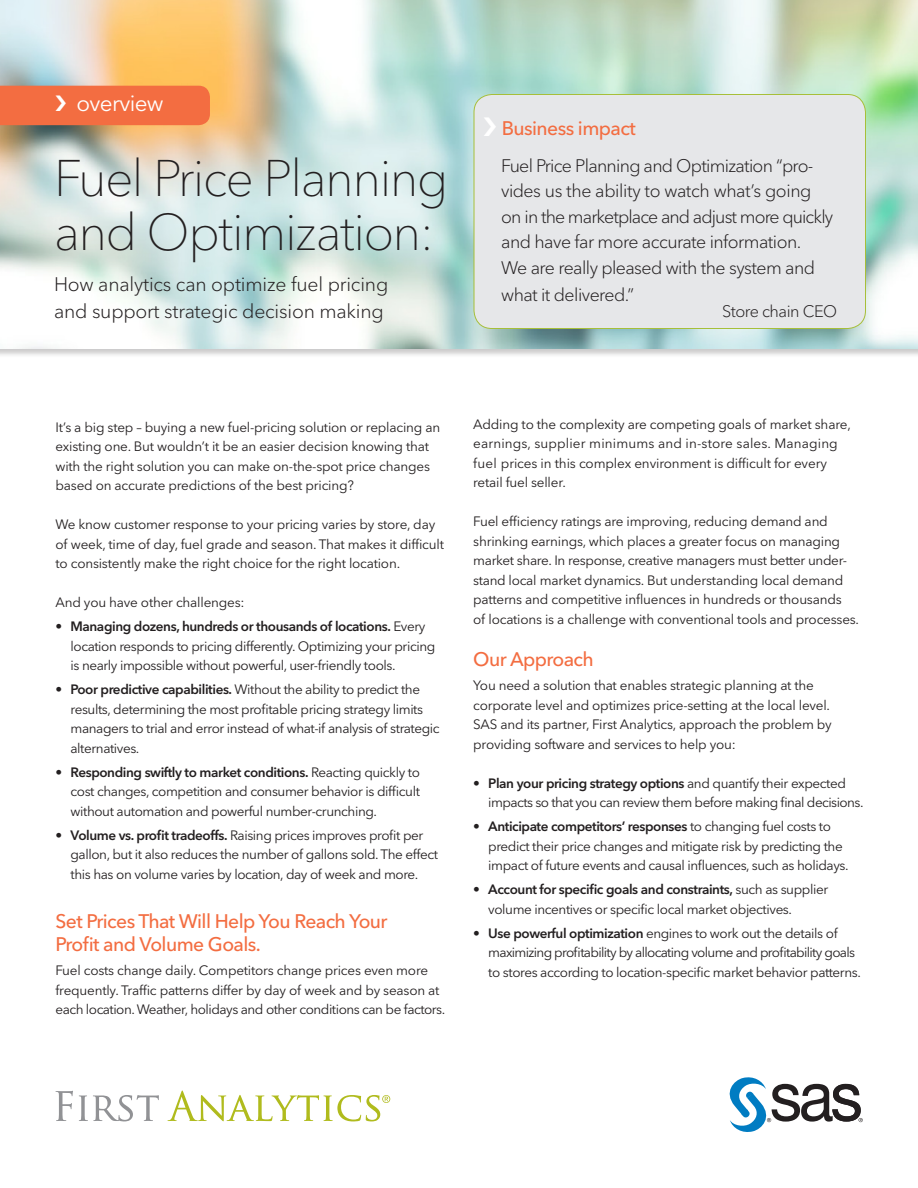
<style>
.page{position:relative;width:918px;height:1188px;background:#fff}
.page>*{position:absolute;margin:0;border:0;box-sizing:border-box;transform-origin:0 0}
.Headline_-_Main{font:100 51px/54px "Avenir Next W1 G";letter-spacing:-.03em;color:#231f20}
.Collateral_Identifie{font:22.5px "Avenir Next W1 G";letter-spacing:-.03em;color:#fff}
.Heading_2_Orange{font:500 19.5px/22.5px "Avenir Next W1 G";letter-spacing:-.03em;color:#f36d41}
.Headline_-_Kicker{font:300 19.5px/27px "Avenir Next W1 G";letter-spacing:-.01em;color:#231f20}
.Callout_-_Screenshot{font:300 18px/25.8px "Avenir Next W1 G";letter-spacing:-.03em;color:#231f20}
.Callout_-_Screenshot-2{font:300 16.5px "Avenir Next W1 G";letter-spacing:-.03em;color:#231f20}
.Body{font:13.5px/19.5px "Avenir Next W1 G";letter-spacing:-.015em;color:#231f20}
.Body_Bullet{font:13.5px/19.5px "Avenir Next W1 G";letter-spacing:-.03em;color:#231f20}
.Body_Bullet_-_Last{font:13.5px/19.5px "Avenir Next W1 G";letter-spacing:-.03em;color:#231f20}
.s1{font-weight:600}
</style>
<div class="page">
<div style="left:0;top:0;width:918px;height:357px;background:#231f20;opacity:.28"></div>
<img style="left:0;top:0;width:918px;height:348px">
<div style="left:474px;top:94px;width:392px;height:234px;background:#e6e7e9;border-radius:18px"></div>
<div style="left:474px;top:94px;width:392px;height:235px;border:1px solid #a7bf39;border-radius:18px"></div>
<svg style="left:56px;top:1091px;width:17px;height:30px"></svg>
<svg style="left:79px;top:1095px;width:80px;height:26px"></svg>
<svg style="left:168px;top:1091px;width:222px;height:30px"></svg>
<svg style="left:729px;top:1077px;width:134px;height:55px"></svg>
<div style="left:0;top:86px;width:210px;height:39px;background:#f36d41"></div>
<p class="Collateral_Identifie" style="left:76px;top:89px;width:89px">overview</p>
<p class="Headline_-_Main" style="left:54px;top:151px;width:396px">Fuel Price Planning and Optimization:</p>
<p class="Headline_-_Kicker" style="left:54px;top:270px;width:336px">How analytics can optimize fuel pricing and support strategic decision making</p>
<p class="Heading_2_Orange" style="left:502px;top:116px;width:136px">Business impact</p>
<p class="Callout_-_Screenshot" style="left:501px;top:153px;width:334px">Fuel Price Planning and Optimization “pro&shy;vides us the ability to watch what’s going on in the marketplace and adjust more quickly and have far more accurate information.<br>We are really pleased with the system and what it delivered.”</p>
<p class="Callout_-_Screenshot-2" style="left:722px;top:302px;width:117px">Store chain CEO</p>
<p class="Body" style="left:56px;top:417px;width:386px">It’s a big step – buying a new fuel-pricing solution or replacing an existing one. But wouldn’t it be an easier decision knowing that with the right solution you can make on-the-spot price changes based on accurate predictions of the best pricing?</p>
<p class="Body" style="left:56px;top:515px;width:390px">We know customer response to your pricing varies by store, day of week, time of day, fuel grade and season. That makes it difficult to consistently make the right choice for the right location.</p>
<p class="Body" style="left:56px;top:593px;width:191px">And you have other challenges:</p>
<p class="Body_Bullet" style="left:70px;top:617px;width:366px;text-indent:-15px">• <span class="s1">Managing dozens, hundreds or thousands of locations.</span> Every location responds to pricing differently. Optimizing your pricing is nearly impossible without powerful, user-friendly tools.</p>
<p class="Body_Bullet" style="left:70px;top:680px;width:371px;text-indent:-15px">• <span class="s1">Poor predictive capabilities.</span> Without the ability to predict the results, determining the most profitable pricing strategy limits managers to trial and error instead of what-if analysis of strategic alternatives.</p>
<p class="Body_Bullet" style="left:70px;top:762px;width:351px;text-align:justify;text-indent:-15px">• <span class="s1">Responding swiftly to market conditions.</span> Reacting quickly to cost changes, competition and consumer behavior is difficult without automation and powerful number-crunching.</p>
<p class="Body_Bullet_-_Last" style="left:70px;top:825px;width:369px;text-indent:-15px">• <span class="s1">Volume vs. profit tradeoffs.</span> Raising prices improves profit per gallon, but it also reduces the number of gallons sold. The effect this has on volume varies by location, day of week and more.</p>
<p class="Heading_2_Orange" style="left:56px;top:910px;width:334px">Set Prices That Will Help You Reach Your<br>Profit and Volume Goals.</p>
<p class="Body" style="left:56px;top:961px;width:391px">Fuel costs change daily. Competitors change prices even more frequently. Traffic patterns differ by day of week and by season at each location. Weather, holidays and other conditions can be factors.</p>
<p class="Body" style="left:473px;top:414px;width:379px">Adding to the complexity are competing goals of market share, earnings, supplier minimums and in-store sales. Managing fuel prices in this complex environment is difficult for every retail fuel seller.</p>
<p class="Body" style="left:473px;top:512px;width:387px">Fuel efficiency ratings are improving, reducing demand and shrinking earnings, which places a greater focus on managing market share. In response, creative managers must better under&shy;stand local market dynamics. But understanding local demand patterns and competitive influences in hundreds or thousands<br>of locations is a challenge with conventional tools and processes.</p>
<p class="Heading_2_Orange" style="left:473px;top:648px;width:122px">Our Approach</p>
<p class="Body" style="left:473px;top:676px;width:360px">You need a solution that enables strategic planning at the corporate level and optimizes price-setting at the local level.<br>SAS and its partner, First Analytics, approach the problem by providing software and services to help you:</p>
<p class="Body_Bullet" style="left:488px;top:773px;width:377px;text-indent:-15px">• <span class="s1">Plan your pricing strategy options</span> and quantify their expected impacts so that you can review them before making final decisions.</p>
<p class="Body_Bullet" style="left:488px;top:817px;width:362px;text-indent:-15px">• <span class="s1">Anticipate competitors’ responses</span> to changing fuel costs to predict their price changes and mitigate risk by predicting the impact of future events and causal influences, such as holidays.</p>
<p class="Body_Bullet" style="left:488px;top:880px;width:341px;text-indent:-15px">• <span class="s1">Account for specific goals and constraints,</span> such as supplier volume incentives or specific local market objectives.</p>
<p class="Body_Bullet" style="left:488px;top:923px;width:374px;text-indent:-15px">• <span class="s1">Use powerful optimization</span> engines to work out the details of maximizing profitability by allocating volume and profitability goals to stores according to location-specific market behavior patterns.</p>
</div>
